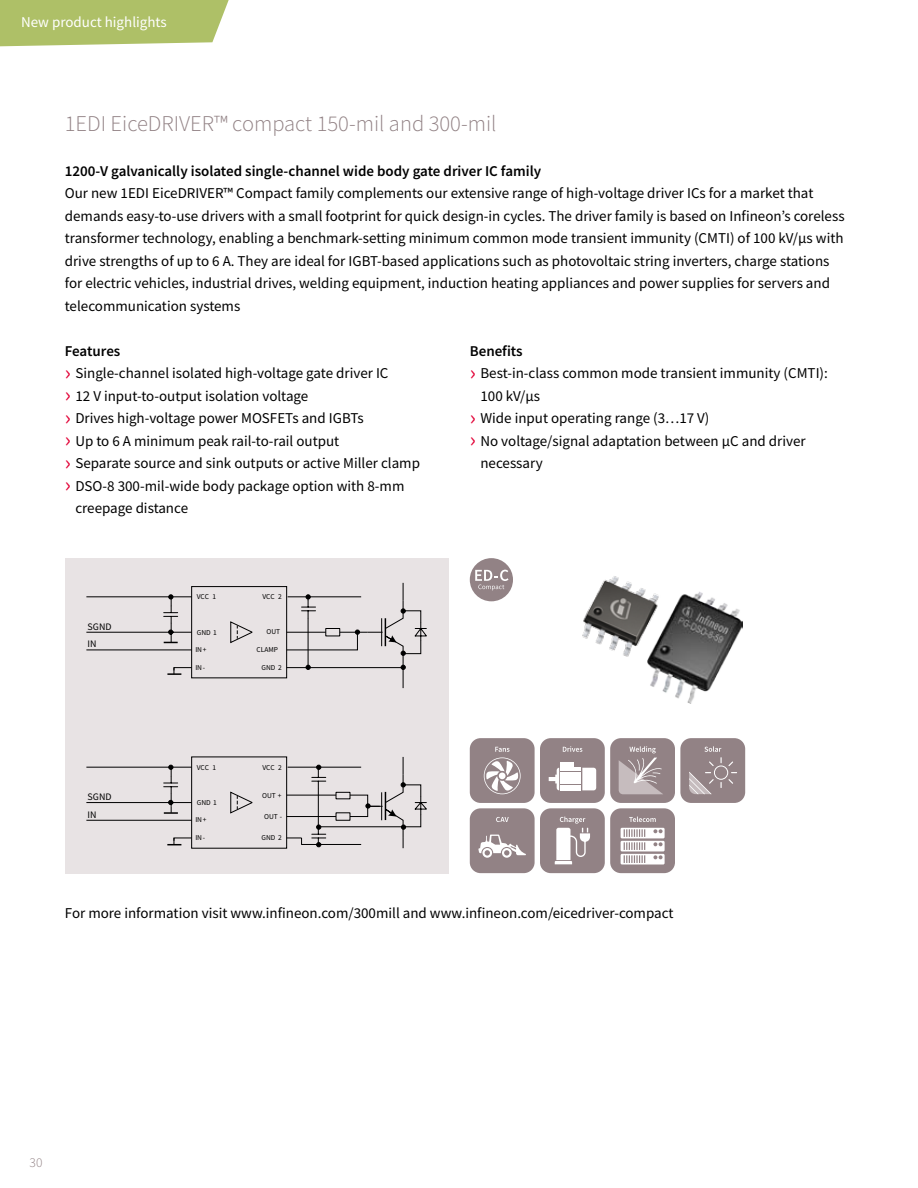
<style>
.page{position:relative;width:918px;height:1188px;background:#fff}
.page>*{position:absolute;margin:0;border:0;box-sizing:border-box;transform-origin:0 0}
.t1{font:300 22.5px "Source Sans Pro";color:#928285}
.t2{font:15px/22.5px "Source Sans Pro";color:#000}
.t3{font:600 15px "Source Sans Pro";color:#000}
.t4{font:15px "Source Sans Pro";color:#fff}
.t5{font:300 13.5px "Source Sans Pro";color:#928285}
.t6{font:9.9px/17.5px "Source Sans Pro";color:#000}
.t7{font:7.5px "Source Sans Pro";color:#000}
.s1{font-size:22.5px;color:#e20036}
</style>
<div class="page">
<div style="left:65px;top:558px;width:383px;height:315px;background:#e8e3e4"></div>
<svg style="left:86px;top:583px;width:341px;height:106px"></svg>
<svg style="left:86px;top:757px;width:341px;height:91px"></svg>
<div style="left:470px;top:738px;width:65px;height:65px;background:#928285;border-radius:11px"></div>
<svg style="left:484px;top:747px;width:37px;height:47px"></svg>
<div style="left:610px;top:738px;width:65px;height:65px;background:#928285;border-radius:11px"></div>
<svg style="left:619px;top:746px;width:44px;height:48px"></svg>
<div style="left:540px;top:738px;width:65px;height:65px;background:#928285;border-radius:11px"></div>
<div style="left:560px;top:762px;width:14px;height:5px;background:#fff"></div>
<svg style="left:549px;top:768px;width:47px;height:22px"></svg>
<svg style="left:563px;top:746px;width:19px;height:6px"></svg>
<div style="left:680px;top:738px;width:65px;height:65px;background:#928285;border-radius:11px"></div>
<svg style="left:689px;top:747px;width:48px;height:47px"></svg>
<div style="left:610px;top:808px;width:65px;height:65px;background:#928285;border-radius:11px"></div>
<svg style="left:621px;top:828px;width:44px;height:37px"></svg>
<svg style="left:629px;top:817px;width:27px;height:5px"></svg>
<div style="left:470px;top:808px;width:65px;height:65px;background:#928285;border-radius:11px"></div>
<svg style="left:496px;top:817px;width:13px;height:5px"></svg>
<svg style="left:478px;top:835px;width:48px;height:23px"></svg>
<div style="left:540px;top:808px;width:65px;height:65px;background:#928285;border-radius:11px"></div>
<svg style="left:555px;top:817px;width:35px;height:47px"></svg>
<div style="left:470px;top:558px;width:43px;height:43px;background:#928285;border-radius:50%"></div>
<svg style="left:475px;top:570px;width:34px;height:21px"></svg>
<img style="left:582px;top:576px;width:65px;height:81px">
<img style="left:647px;top:591px;width:95px;height:113px">
<svg style="left:0;top:0;width:229px;height:46px;background:#b3c472"></svg>
<p class="t4" style="left:21px;top:12px;width:147px">New product highlights</p>
<h1 class="t1" style="left:65px;top:109px;width:433px">1EDI EiceDRIVER™ compact 150-mil and 300-mil</h1>
<p class="t3" style="left:65px;top:161px;width:478px">1200-V galvanically isolated single-channel wide body gate driver IC family</p>
<p class="t2" style="left:65px;top:182px;width:781px">Our new 1EDI EiceDRIVER™ Compact family complements our extensive range of high-voltage driver ICs for a market that demands easy-to-use drivers with a small footprint for quick design-in cycles. The driver family is based on Infineon’s coreless transformer technology, enabling a benchmark-setting minimum common mode transient immunity (CMTI) of 100 kV/µs with drive strengths of up to 6 A. They are ideal for IGBT-based applications such as photovoltaic string inverters, charge stations for electric vehicles, industrial drives, welding equipment, induction heating appliances and power supplies for servers and telecommunication systems</p>
<p class="t3" style="left:65px;top:341px;width:57px">Features</p>
<p class="t2" style="left:65px;top:362px;width:325px"><span class="s1">›</span> Single-channel isolated high-voltage gate driver IC</p>
<p class="t2" style="left:65px;top:384px;width:245px"><span class="s1">›</span> 12 V input-to-output isolation voltage</p>
<p class="t2" style="left:65px;top:407px;width:301px"><span class="s1">›</span> Drives high-voltage power MOSFETs and IGBTs</p>
<p class="t2" style="left:65px;top:429px;width:276px"><span class="s1">›</span> Up to 6 A minimum peak rail-to-rail output</p>
<p class="t2" style="left:65px;top:452px;width:357px"><span class="s1">›</span> Separate source and sink outputs or active Miller clamp</p>
<p class="t2" style="left:65px;top:474px;width:341px"><span class="s1">›</span> DSO-8 300-mil-wide body package option with 8-mm</p>
<p class="t2" style="left:75px;top:497px;width:114px">creepage distance</p>
<p class="t3" style="left:470px;top:341px;width:54px">Benefits</p>
<p class="t2" style="left:470px;top:362px;width:360px"><span class="s1">›</span> Best-in-class common mode transient immunity (CMTI):</p>
<p class="t2" style="left:480px;top:384px;width:61px">100 kV/µs</p>
<p class="t2" style="left:470px;top:407px;width:241px"><span class="s1">›</span> Wide input operating range (3…17 V)</p>
<p class="t2" style="left:470px;top:429px;width:337px"><span class="s1">›</span> No voltage/signal adaptation between µC and driver</p>
<p class="t2" style="left:480px;top:452px;width:64px">necessary</p>
<p class="t6" style="left:88px;top:618px;width:25px">SGND<br>IN</p>
<p class="t6" style="left:88px;top:788px;width:25px">SGND<br>IN</p>
<p class="t7" style="left:197px;top:592px;width:21px">VCC 1</p>
<p class="t7" style="left:262px;top:592px;width:21px">VCC 2</p>
<p class="t7" style="left:197px;top:627px;width:22px">GND 1</p>
<p class="t7" style="left:195px;top:645px;width:13px">IN+</p>
<p class="t7" style="left:195px;top:662px;width:11px">IN-</p>
<p class="t7" style="left:267px;top:627px;width:15px">OUT</p>
<p class="t7" style="left:257px;top:645px;width:23px">CLAMP</p>
<p class="t7" style="left:262px;top:662px;width:22px">GND 2</p>
<p class="t7" style="left:197px;top:762px;width:21px">VCC 1</p>
<p class="t7" style="left:262px;top:762px;width:21px">VCC 2</p>
<p class="t7" style="left:262px;top:790px;width:21px">OUT +</p>
<p class="t7" style="left:197px;top:798px;width:22px">GND 1</p>
<p class="t7" style="left:195px;top:815px;width:13px">IN+</p>
<p class="t7" style="left:195px;top:833px;width:11px">IN-</p>
<p class="t7" style="left:264px;top:812px;width:20px">OUT -</p>
<p class="t7" style="left:262px;top:833px;width:22px">GND 2</p>
<p class="t2" style="left:65px;top:902px;width:610px">For more information visit www.infineon.com/300mill and www.infineon.com/eicedriver-compact</p>
<p class="t5" style="left:30px;top:1154px;width:14px">30</p>
</div>
